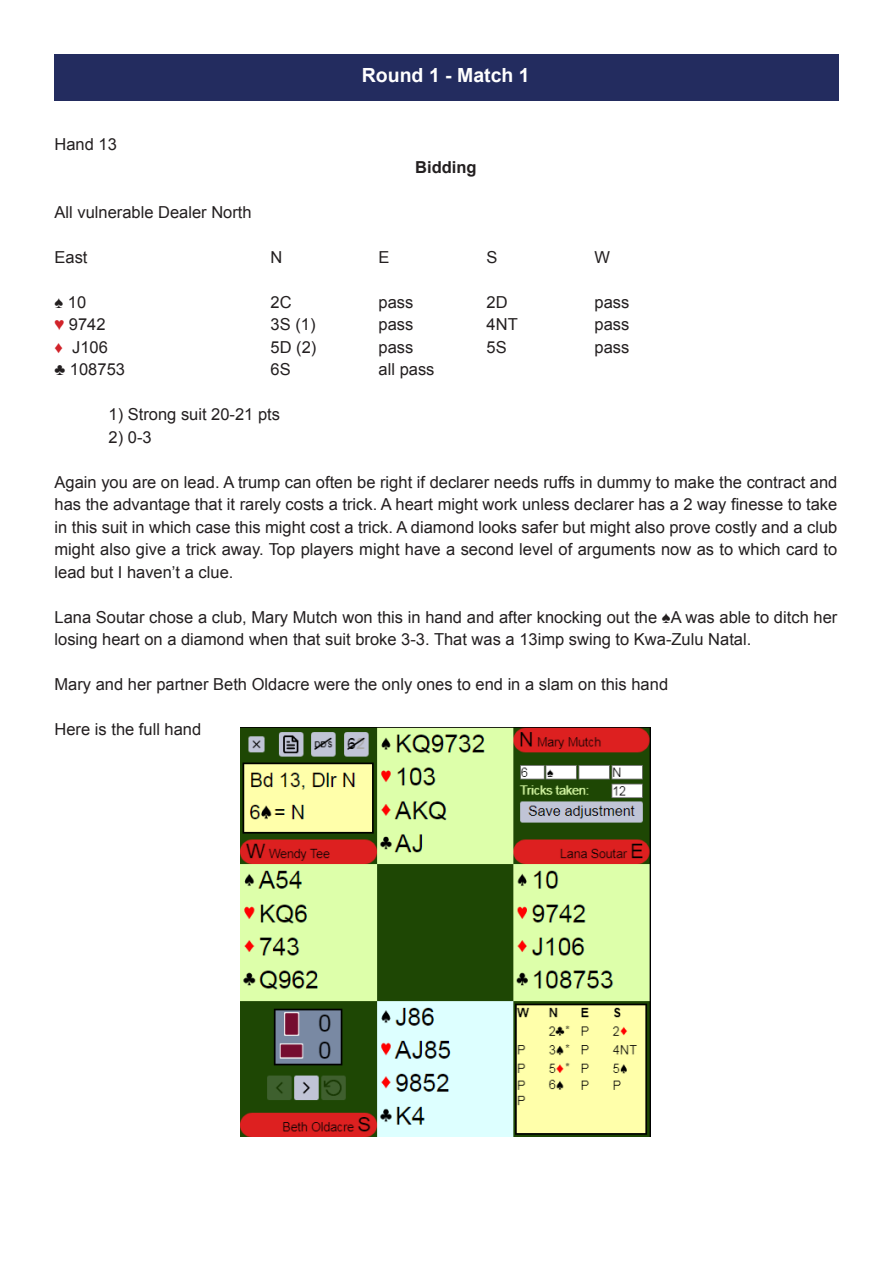
<style>
.page{position:relative;width:893px;height:1263px;background:#fff}
.page>*{position:absolute;margin:0;border:0;box-sizing:border-box;transform-origin:0 0}
.t1{font:700 19.5px "Arial";color:#fff}
.t2{font:16.5px/22.5px "Arial";color:#231f20;text-align:justify}
.t3{font:700 16.5px "Arial";color:#231f20}
.s1{color:#d1232a}
</style>
<div class="page">
<div style="left:54px;top:54px;width:785px;height:46px;background:#232c5f"></div>
<img style="left:241px;top:727px;width:410px;height:409px">
<p class="t2" style="left:55px;top:133px;width:64px">Hand 13</p>
<p class="t1" style="left:362px;top:63px;width:169px">Round 1 - Match 1</p>
<p class="t3" style="left:415px;top:156px;width:63px">Bidding</p>
<p class="t2" style="left:55px;top:201px;width:199px">All vulnerable Dealer North</p>
<p class="t2" style="left:55px;top:246px;width:35px">East</p>
<p class="t2" style="left:271px;top:246px;width:13px">N</p>
<p class="t2" style="left:379px;top:246px;width:13px">E</p>
<p class="t2" style="left:487px;top:246px;width:13px">S</p>
<p class="t2" style="left:595px;top:246px;width:17px">W</p>
<p class="t2" style="left:55px;top:291px;width:33px">♠ 10</p>
<p class="t2" style="left:271px;top:291px;width:23px">2C</p>
<p class="t2" style="left:379px;top:291px;width:36px">pass</p>
<p class="t2" style="left:487px;top:291px;width:23px">2D</p>
<p class="t2" style="left:595px;top:291px;width:36px">pass</p>
<p class="t2" style="left:55px;top:313px;width:53px"><span class="s1">♥</span> 9742</p>
<p class="t2" style="left:271px;top:313px;width:46px">3S (1)</p>
<p class="t2" style="left:379px;top:313px;width:36px">pass</p>
<p class="t2" style="left:487px;top:313px;width:33px">4NT</p>
<p class="t2" style="left:595px;top:313px;width:36px">pass</p>
<p class="t2" style="left:55px;top:336px;width:55px"><span class="s1">♦</span> J106</p>
<p class="t2" style="left:271px;top:336px;width:47px">5D (2)</p>
<p class="t2" style="left:379px;top:336px;width:36px">pass</p>
<p class="t2" style="left:487px;top:336px;width:22px">5S</p>
<p class="t2" style="left:595px;top:336px;width:36px">pass</p>
<p class="t2" style="left:55px;top:358px;width:72px">♣ 108753</p>
<p class="t2" style="left:271px;top:358px;width:22px">6S</p>
<p class="t2" style="left:379px;top:358px;width:57px">all pass</p>
<p class="t2" style="left:109px;top:403px;width:173px">1) Strong suit 20-21 pts</p>
<p class="t2" style="left:109px;top:426px;width:45px">2) 0-3</p>
<p class="t2" style="left:55px;top:471px;width:784px">Again you are on lead. A trump can often be right if declarer needs ruffs in dummy to make the contract and has the advantage that it rarely costs a trick. A heart might work unless declarer has a 2 way finesse to take in this suit in which case this might cost a trick. A diamond looks safer but might also prove costly and a club might also give a trick away. Top players might have a second level of arguments now as to which card to lead but I haven’t a clue.</p>
<p class="t2" style="left:55px;top:606px;width:784px">Lana Soutar chose a club, Mary Mutch won this in hand and after knocking out the ♠A was able to ditch her losing heart on a diamond when that suit broke 3-3. That was a 13imp swing to Kwa-Zulu Natal.</p>
<p class="t2" style="left:55px;top:673px;width:615px">Mary and her partner Beth Oldacre were the only ones to end in a slam on this hand</p>
<p class="t2" style="left:55px;top:718px;width:148px">Here is the full hand</p>
</div>
